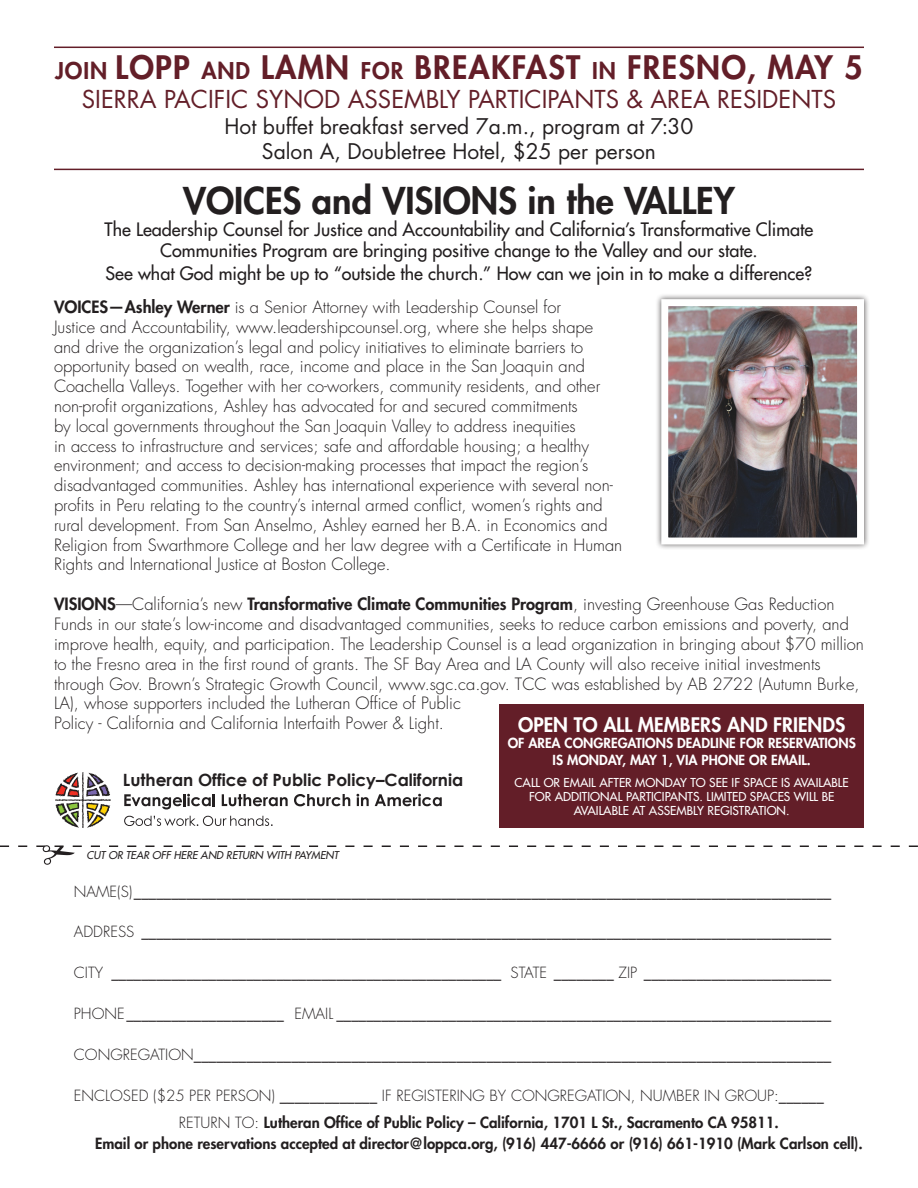
<style>
.page{position:relative;width:918px;height:1188px;background:#fff}
.page>*{position:absolute;margin:0;border:0;box-sizing:border-box;transform-origin:0 0}
.t1{font:800 36px "Futura";color:#231f20}
.t2{font:800 31.5px "Futura";letter-spacing:.04em;color:#631e28}
.t3{font:24px "Futura";color:#631e28}
.t4{font:21px "Futura";color:#231f20}
.t5{font:800 19.5px "Futura";color:#fff}
.t6{font:18px/21.9px "Futura";color:#231f20;text-align:center}
.t7{font:700 16.95px "Century Gothic";color:#231f20}
.t8{font:300 16.5px/19.8px "Futura";color:#231f20}
.t9{font:300 15px "Futura";color:#231f20}
.t10{font:800 15px/21px "Futura";color:#231f20;text-align:center}
.t11{font:800 13.5px/16.2px "Futura";color:#fff;text-align:center}
.t12{font:12px/14.4px "Futura";color:#fff;text-align:center}
.t13{font:italic 10.5px "Futura";color:#231f20}
.s1{font-size:22.5px}
.s2{font-weight:800}
.s3{font-weight:300}
</style>
<div class="page">
<div style="left:655px;top:293px;width:215px;height:258px;background:#231f20;opacity:.75"></div>
<img style="left:669px;top:307px;width:187px;height:229px">
<div style="left:661px;top:299px;width:203px;height:245px;border:7px solid #fff"></div>
<svg style="left:0;top:845px;width:918px;height:20px"></svg>
<svg style="left:124px;top:794px;width:91px;height:15px"></svg>
<svg style="left:222px;top:794px;width:66px;height:12px"></svg>
<svg style="left:294px;top:794px;width:56px;height:12px"></svg>
<svg style="left:356px;top:794px;width:13px;height:12px"></svg>
<svg style="left:375px;top:794px;width:67px;height:12px"></svg>
<svg style="left:124px;top:816px;width:149px;height:10px"></svg>
<svg style="left:55px;top:772px;width:56px;height:56px"></svg>
<div style="left:500px;top:704px;width:364px;height:124px;background:#631e28"></div>
<hr style="left:54px;top:169px;width:810px;height:1px;background:#631e28">
<hr style="left:54px;top:47px;width:810px;height:1px;background:#631e28">
<p class="t2" style="left:55px;top:47px;width:809px"><span class="s1">JOIN</span> LOPP <span class="s1">AND</span> LAMN <span class="s1">FOR</span> BREAKFAST <span class="s1">IN</span> FRESNO, MAY 5</p>
<p class="t3" style="left:82px;top:83px;width:756px">SIERRA PACIFIC SYNOD ASSEMBLY PARTICIPANTS &amp; AREA RESIDENTS</p>
<p class="t4" style="left:225px;top:112px;width:470px">Hot buffet breakfast served 7a.m., program at 7:30</p>
<p class="t4" style="left:262px;top:137px;width:396px">Salon A, Doubletree Hotel, $25 per person</p>
<p class="t1" style="left:183px;top:178px;width:553px">VOICES and VISIONS in the VALLEY</p>
<p class="t6" style="left:105px;top:218px;width:710px">The Leadership Counsel for Justice and Accountability and California’s Transformative Climate<br>Communities Program are bringing positive change to the Valley and our state.<br>See what God might be up to “outside the church.” How can we join in to make a difference?</p>
<p class="t8" style="left:54px;top:297px;width:570px"><span class="s2">VOICES—Ashley Werner</span> is a Senior Attorney with Leadership Counsel for<br>Justice and Accountability, www.leadershipcounsel.org, where she helps shape and drive the organization’s legal and policy initiatives to eliminate barriers to opportunity based on wealth, race, income and place in the San Joaquin and Coachella Valleys. Together with her co-workers, community residents, and other non-profit organizations, Ashley has advocated for and secured commitments<br>by local governments throughout the San Joaquin Valley to address inequities<br>in access to infrastructure and services; safe and affordable housing; a healthy environment; and access to decision-making processes that impact the region’s disadvantaged communities. Ashley has international experience with several non&shy;profits in Peru relating to the country’s internal armed conflict, women’s rights and rural development. From San Anselmo, Ashley earned her B.A. in Economics and Religion from Swarthmore College and her law degree with a Certificate in Human Rights and International Justice at Boston College.</p>
<p class="t8" style="left:54px;top:595px;width:812px"><span class="s2">VISIONS</span>—California’s new <span class="s2">Transformative Climate Communities Program</span>, investing Greenhouse Gas Reduction Funds in our state’s low-income and disadvantaged communities, seeks to reduce carbon emissions and poverty, and improve health, equity, and participation. The Leadership Counsel is a lead organization in bringing about $70 million to the Fresno area in the first round of grants. The SF Bay Area and LA County will also receive initial investments through Gov. Brown’s Strategic Growth Council, www.sgc.ca.gov. TCC was established by AB 2722 (Autumn Burke, LA), whose supporters included the Lutheran Office of Public<br>Policy - California and California Interfaith Power &amp; Light.</p>
<p class="t5" style="left:518px;top:713px;width:329px">OPEN TO ALL MEMBERS AND FRIENDS</p>
<p class="t11" style="left:508px;top:735px;width:350px">OF AREA CONGREGATIONS DEADLINE FOR RESERVATIONS<br>IS MONDAY, MAY 1, VIA PHONE OR EMAIL.</p>
<p class="t12" style="left:515px;top:775px;width:336px">CALL OR EMAIL AFTER MONDAY TO SEE IF SPACE IS AVAILABLE<br>FOR ADDITIONAL PARTICIPANTS. LIMITED SPACES WILL BE<br>AVAILABLE AT ASSEMBLY REGISTRATION.</p>
<p class="t7" style="left:123px;top:769px;width:342px">Lutheran Office of Public Policy–California</p>
<p class="t13" style="left:87px;top:848px;width:253px">CUT OR TEAR OFF HERE AND RETURN WITH PAYMENT</p>
<p class="t9" style="left:74px;top:882px;width:759px">NAME(S)_____________________________________________________________________________________________</p>
<p class="t9" style="left:74px;top:922px;width:759px">ADDRESS ____________________________________________________________________________________________</p>
<p class="t9" style="left:74px;top:963px;width:759px">CITY ____________________________________________________ STATE ________ ZIP _________________________</p>
<p class="t9" style="left:74px;top:1004px;width:759px">PHONE_____________________ EMAIL __________________________________________________________________</p>
<p class="t9" style="left:74px;top:1045px;width:759px">CONGREGATION_____________________________________________________________________________________</p>
<p class="t9" style="left:74px;top:1086px;width:751px">ENCLOSED ($25 PER PERSON) _____________ IF REGISTERING BY CONGREGATION, NUMBER IN GROUP:______</p>
<p class="t10" style="left:95px;top:1112px;width:769px"><span class="s3">RETURN TO:</span> Lutheran Office of Public Policy – California, 1701 L St., Sacramento CA 95811.<br>Email or phone reservations accepted at director@loppca.org, (916) 447-6666 or (916) 661-1910 (Mark Carlson cell).</p>
</div>
